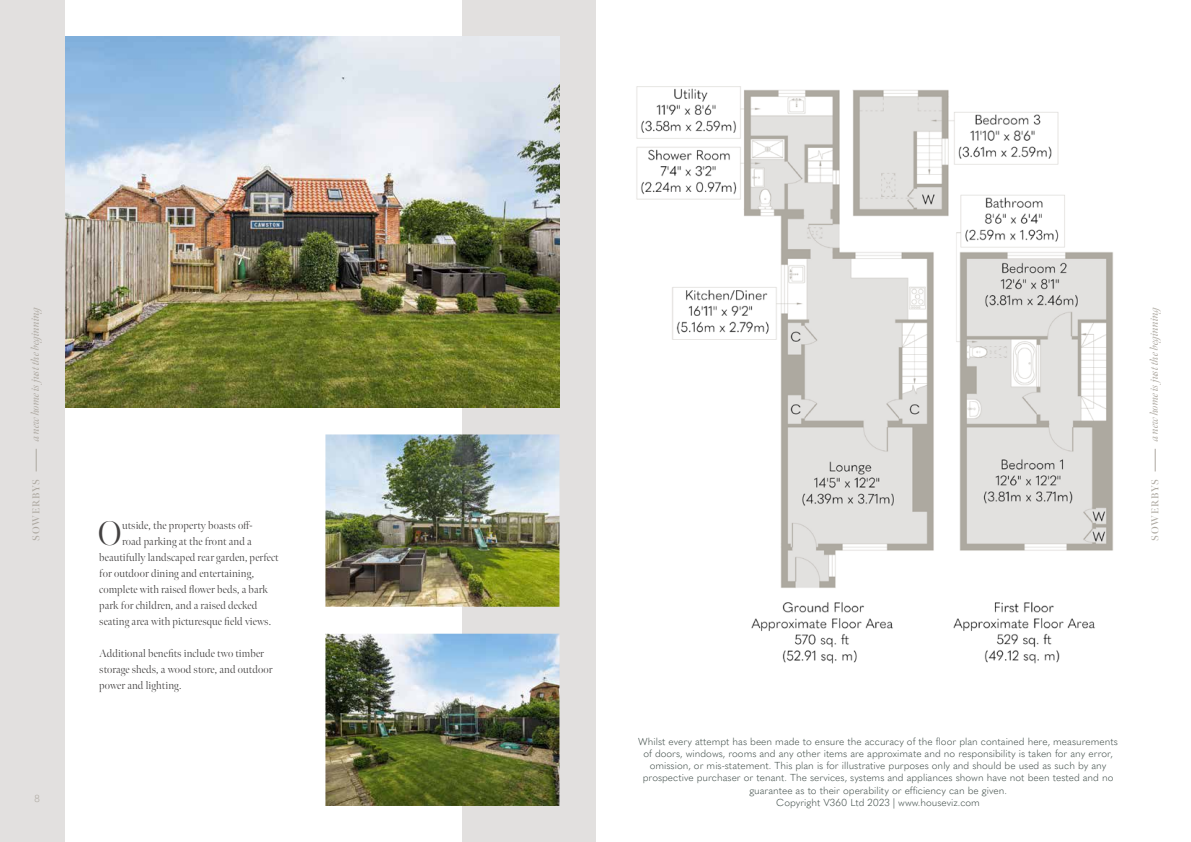
<style>
.page{position:relative;width:1191px;height:842px;background:#fff}
.page>*{position:absolute;margin:0;border:0;box-sizing:border-box;transform-origin:0 0}
.t1{font:300 34px "Meno Banner";color:#434141}
.t2{font:300 11px/16px "Meno Banner";letter-spacing:.01em;color:#434141}
.t3{font:italic 11px "Meno Banner";letter-spacing:-.01em;color:#ada8a0}
.t4{font:300 10px/12px "Quasimoda";color:#3e4b47;text-align:center}
.t5{font:600 10px "Meno Banner";letter-spacing:.08em;color:#ada8a0}
.t6{font:300 10px "Quasimoda";color:#ada8a0}
</style>
<div class="page">
<div style="left:0;top:0;width:595px;height:842px;background:#e2e0df"></div>
<svg style="left:1155px;top:449px;width:1px;height:22px"></svg>
<svg style="left:36px;top:449px;width:1px;height:22px"></svg>
<div style="left:65px;top:0;width:397px;height:842px;background:#fff"></div>
<img style="left:325px;top:434px;width:234px;height:173px">
<img style="left:325px;top:634px;width:234px;height:172px">
<img style="left:66px;top:36px;width:493px;height:372px">
<img style="left:636px;top:86px;width:477px;height:578px">
<p class="t3" style="left:29px;top:441px;width:138px;rotate:-90deg">a new home is just the beginning</p>
<p class="t5" style="left:30px;top:541px;width:63px;rotate:-90deg">SOWERBYS</p>
<p class="t6" style="left:35px;top:791px;width:7px">8</p>
<h1 class="t1" style="left:98px;top:513px;width:25px">O</h1>
<p class="t2" style="left:122px;top:517px;width:132px">utside, the property boasts off-</p>
<p class="t2" style="left:122px;top:533px;width:131px">road parking at the front and a</p>
<p class="t2" style="left:99px;top:549px;width:181px">beautifully landscaped rear garden, perfect</p>
<p class="t2" style="left:99px;top:565px;width:156px">for outdoor dining and entertaining,</p>
<p class="t2" style="left:99px;top:581px;width:170px">complete with raised flower beds, a bark</p>
<p class="t2" style="left:99px;top:597px;width:160px">park for children, and a raised decked</p>
<p class="t2" style="left:99px;top:613px;width:173px">seating area with picturesque field views.</p>
<p class="t2" style="left:99px;top:645px;width:175px">Additional benefits include two timber storage sheds, a wood store, and outdoor power and lighting.</p>
<p class="t3" style="left:1147px;top:441px;width:138px;rotate:-90deg">a new home is just the beginning</p>
<p class="t5" style="left:1149px;top:541px;width:63px;rotate:-90deg">SOWERBYS</p>
<p class="t4" style="left:638px;top:735px;width:481px">Whilst every attempt has been made to ensure the accuracy of the floor plan contained here, measurements of doors, windows, rooms and any other items are approximate and no responsibility is taken for any error, omission, or mis-statement. This plan is for illustrative purposes only and should be used as such by any prospective purchaser or tenant. The services, systems and appliances shown have not been tested and no guarantee as to their operability or efficiency can be given.<br>Copyright V360 Ltd 2023 | www.houseviz.com</p>
</div>
